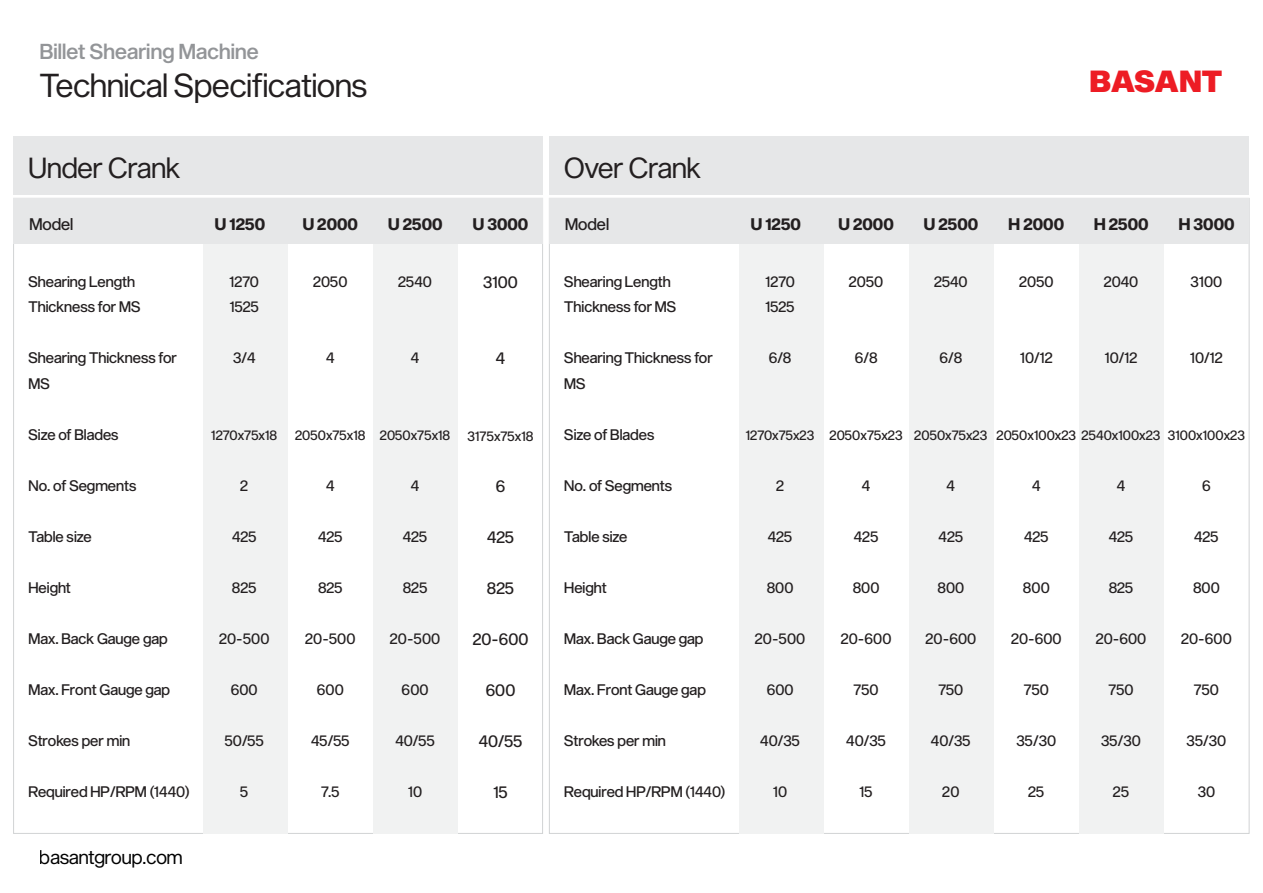
<style>
.page{position:relative;width:1263px;height:893px;background:#fff}
.page>*{position:absolute;margin:0;border:0;box-sizing:border-box;transform-origin:0 0}
.t1{font:32.55px "Sequel Sans Book Disp";color:#231f20}
.t2{font:30px "Sequel Sans Black Body";letter-spacing:-.04em;color:#ed1c24}
.t3{font:28.5px "Sequel Sans Book Disp";color:#231f20}
.t4{font:21.3px "Sequel Sans Medium Disp";letter-spacing:.005em;color:#939598}
.t5{font:19.2px "Sequel Sans Book Disp";color:#000}
.t6{font:16.5px "Sequel Sans Bold Disp";color:#231f20}
.t7{font:16.5px "Sequel Sans Roman Disp";color:#231f20}
.t8{font:15px/25.5px "Sequel Sans Roman Disp";color:#231f20}
.t9{font:13.5px "Sequel Sans Roman Disp";color:#231f20}
</style>
<div class="page">
<div style="left:14px;top:136px;width:529px;height:59px;background:#e6e7e8"></div>
<div style="left:203px;top:244px;width:85px;height:589px;background:#f1f2f2"></div>
<div style="left:373px;top:244px;width:85px;height:589px;background:#f1f2f2"></div>
<div style="left:14px;top:198px;width:529px;height:46px;background:#e6e7e8"></div>
<div style="left:549px;top:136px;width:700px;height:59px;background:#e6e7e8"></div>
<div style="left:739px;top:244px;width:85px;height:589px;background:#f1f2f2"></div>
<div style="left:909px;top:244px;width:84px;height:589px;background:#f1f2f2"></div>
<div style="left:549px;top:198px;width:700px;height:46px;background:#e6e7e8"></div>
<div style="left:1079px;top:244px;width:85px;height:589px;background:#f1f2f2"></div>
<h3 class="t4" style="left:40px;top:36px;width:220px">Billet Shearing Machine</h3>
<h1 class="t1" style="left:40px;top:63px;width:329px">Technical Specifications</h1>
<h2 class="t2" style="left:1089px;top:59px;width:135px">BASANT</h2>
<h3 class="t3" style="left:28px;top:148px;width:153px">Under Crank</h3>
<p class="t7" style="left:29px;top:213px;width:46px">Model</p>
<p class="t6" style="left:215px;top:213px;width:52px">U 1250</p>
<p class="t6" style="left:303px;top:213px;width:57px">U 2000</p>
<p class="t6" style="left:388px;top:213px;width:56px">U 2500</p>
<p class="t6" style="left:473px;top:213px;width:57px">U 3000</p>
<h3 class="t3" style="left:564px;top:148px;width:138px">Over Crank</h3>
<p class="t7" style="left:565px;top:213px;width:46px">Model</p>
<p class="t6" style="left:751px;top:213px;width:52px">U 1250</p>
<p class="t6" style="left:838px;top:213px;width:57px">U 2000</p>
<p class="t6" style="left:924px;top:213px;width:56px">U 2500</p>
<p class="t6" style="left:1009px;top:213px;width:57px">H 2000</p>
<p class="t6" style="left:1094px;top:213px;width:56px">H 2500</p>
<p class="t6" style="left:1179px;top:213px;width:57px">H 3000</p>
<p class="t8" style="left:28px;top:269px;width:113px">Shearing Length<br>Thickness for MS</p>
<p class="t8" style="left:28px;top:346px;width:150px">Shearing Thickness for<br>MS</p>
<p class="t8" style="left:28px;top:422px;width:92px">Size of Blades</p>
<p class="t8" style="left:28px;top:473px;width:109px">No. of Segments</p>
<p class="t8" style="left:28px;top:524px;width:65px">Table size</p>
<p class="t8" style="left:28px;top:575px;width:44px">Height</p>
<p class="t8" style="left:28px;top:626px;width:141px">Max. Back Gauge gap</p>
<p class="t8" style="left:28px;top:677px;width:143px">Max. Front Gauge gap</p>
<p class="t8" style="left:28px;top:728px;width:103px">Strokes per min</p>
<p class="t8" style="left:28px;top:779px;width:163px">Required HP/RPM (1440)</p>
<p class="t8" style="left:230px;top:269px;width:31px">1270<br>1525</p>
<p class="t8" style="left:233px;top:346px;width:24px">3/4</p>
<p class="t8" style="left:313px;top:269px;width:36px">2050</p>
<p class="t8" style="left:326px;top:346px;width:10px">4</p>
<p class="t8" style="left:398px;top:269px;width:35px">2540</p>
<p class="t8" style="left:411px;top:346px;width:10px">4</p>
<p class="t7" style="left:483px;top:270px;width:36px">3100</p>
<p class="t7" style="left:496px;top:347px;width:11px">4</p>
<p class="t9" style="left:211px;top:425px;width:68px">1270x75x18</p>
<p class="t8" style="left:240px;top:473px;width:10px">2</p>
<p class="t8" style="left:232px;top:524px;width:26px">425</p>
<p class="t8" style="left:232px;top:575px;width:26px">825</p>
<p class="t8" style="left:219px;top:626px;width:52px">20-500</p>
<p class="t8" style="left:231px;top:677px;width:28px">600</p>
<p class="t8" style="left:225px;top:728px;width:41px">50/55</p>
<p class="t8" style="left:240px;top:779px;width:10px">5</p>
<p class="t9" style="left:295px;top:425px;width:72px">2050x75x18</p>
<p class="t9" style="left:380px;top:425px;width:72px">2050x75x18</p>
<p class="t8" style="left:326px;top:473px;width:10px">4</p>
<p class="t8" style="left:411px;top:473px;width:10px">4</p>
<p class="t8" style="left:318px;top:524px;width:26px">425</p>
<p class="t8" style="left:403px;top:524px;width:26px">425</p>
<p class="t8" style="left:318px;top:575px;width:26px">825</p>
<p class="t8" style="left:403px;top:575px;width:26px">825</p>
<p class="t8" style="left:305px;top:626px;width:52px">20-500</p>
<p class="t8" style="left:390px;top:626px;width:52px">20-500</p>
<p class="t8" style="left:317px;top:677px;width:28px">600</p>
<p class="t8" style="left:402px;top:677px;width:28px">600</p>
<p class="t8" style="left:311px;top:728px;width:40px">45/55</p>
<p class="t8" style="left:395px;top:728px;width:41px">40/55</p>
<p class="t8" style="left:321px;top:779px;width:20px">7.5</p>
<p class="t8" style="left:408px;top:779px;width:16px">10</p>
<p class="t9" style="left:468px;top:426px;width:68px">3175x75x18</p>
<p class="t7" style="left:496px;top:474px;width:11px">6</p>
<p class="t7" style="left:487px;top:525px;width:29px">425</p>
<p class="t7" style="left:487px;top:576px;width:29px">825</p>
<p class="t7" style="left:473px;top:627px;width:57px">20-600</p>
<p class="t7" style="left:486px;top:678px;width:31px">600</p>
<p class="t7" style="left:479px;top:729px;width:45px">40/55</p>
<p class="t7" style="left:493px;top:780px;width:16px">15</p>
<p class="t8" style="left:564px;top:269px;width:113px">Shearing Length<br>Thickness for MS</p>
<p class="t8" style="left:564px;top:346px;width:150px">Shearing Thickness for<br>MS</p>
<p class="t8" style="left:564px;top:422px;width:92px">Size of Blades</p>
<p class="t8" style="left:564px;top:473px;width:109px">No. of Segments</p>
<p class="t8" style="left:564px;top:524px;width:65px">Table size</p>
<p class="t8" style="left:564px;top:575px;width:44px">Height</p>
<p class="t8" style="left:564px;top:626px;width:141px">Max. Back Gauge gap</p>
<p class="t8" style="left:564px;top:677px;width:143px">Max. Front Gauge gap</p>
<p class="t8" style="left:564px;top:728px;width:103px">Strokes per min</p>
<p class="t8" style="left:564px;top:779px;width:163px">Required HP/RPM (1440)</p>
<p class="t8" style="left:765px;top:269px;width:31px">1270<br>1525</p>
<p class="t8" style="left:769px;top:346px;width:24px">6/8</p>
<p class="t8" style="left:849px;top:269px;width:36px">2050</p>
<p class="t8" style="left:855px;top:346px;width:24px">6/8</p>
<p class="t8" style="left:934px;top:269px;width:35px">2540</p>
<p class="t8" style="left:939px;top:346px;width:24px">6/8</p>
<p class="t8" style="left:1019px;top:269px;width:36px">2050</p>
<p class="t8" style="left:1020px;top:346px;width:34px">10/12</p>
<p class="t8" style="left:1104px;top:269px;width:36px">2040</p>
<p class="t8" style="left:1105px;top:346px;width:34px">10/12</p>
<p class="t8" style="left:1190px;top:269px;width:33px">3100</p>
<p class="t8" style="left:1190px;top:346px;width:34px">10/12</p>
<p class="t9" style="left:746px;top:425px;width:70px">1270x75x23</p>
<p class="t9" style="left:829px;top:425px;width:75px">2050x75x23</p>
<p class="t9" style="left:914px;top:425px;width:75px">2050x75x23</p>
<p class="t9" style="left:996px;top:425px;width:166px">2050x100x23 2540x100x23</p>
<p class="t9" style="left:1168px;top:425px;width:79px">3100x100x23</p>
<p class="t8" style="left:776px;top:473px;width:10px">2</p>
<p class="t8" style="left:862px;top:473px;width:10px">4</p>
<p class="t8" style="left:947px;top:473px;width:10px">4</p>
<p class="t8" style="left:1032px;top:473px;width:10px">4</p>
<p class="t8" style="left:1117px;top:473px;width:10px">4</p>
<p class="t8" style="left:1202px;top:473px;width:10px">6</p>
<p class="t8" style="left:768px;top:524px;width:26px">425</p>
<p class="t8" style="left:854px;top:524px;width:26px">425</p>
<p class="t8" style="left:938px;top:524px;width:26px">425</p>
<p class="t8" style="left:1024px;top:524px;width:26px">425</p>
<p class="t8" style="left:1109px;top:524px;width:26px">425</p>
<p class="t8" style="left:1194px;top:524px;width:26px">425</p>
<p class="t8" style="left:767px;top:575px;width:28px">800</p>
<p class="t8" style="left:853px;top:575px;width:28px">800</p>
<p class="t8" style="left:937px;top:575px;width:28px">800</p>
<p class="t8" style="left:1023px;top:575px;width:28px">800</p>
<p class="t8" style="left:1109px;top:575px;width:26px">825</p>
<p class="t8" style="left:1193px;top:575px;width:28px">800</p>
<p class="t8" style="left:755px;top:626px;width:52px">20-500</p>
<p class="t8" style="left:841px;top:626px;width:52px">20-600</p>
<p class="t8" style="left:925px;top:626px;width:52px">20-600</p>
<p class="t8" style="left:1011px;top:626px;width:52px">20-600</p>
<p class="t8" style="left:1096px;top:626px;width:52px">20-600</p>
<p class="t8" style="left:1181px;top:626px;width:52px">20-600</p>
<p class="t8" style="left:767px;top:677px;width:28px">600</p>
<p class="t8" style="left:853px;top:677px;width:27px">750</p>
<p class="t8" style="left:938px;top:677px;width:27px">750</p>
<p class="t8" style="left:1024px;top:677px;width:27px">750</p>
<p class="t8" style="left:1108px;top:677px;width:27px">750</p>
<p class="t8" style="left:1194px;top:677px;width:27px">750</p>
<p class="t8" style="left:760px;top:728px;width:41px">40/35</p>
<p class="t8" style="left:846px;top:728px;width:41px">40/35</p>
<p class="t8" style="left:931px;top:728px;width:41px">40/35</p>
<p class="t8" style="left:1016px;top:728px;width:41px">35/30</p>
<p class="t8" style="left:1101px;top:728px;width:41px">35/30</p>
<p class="t8" style="left:1186px;top:728px;width:41px">35/30</p>
<p class="t8" style="left:773px;top:779px;width:16px">10</p>
<p class="t8" style="left:859px;top:779px;width:15px">15</p>
<p class="t8" style="left:942px;top:779px;width:19px">20</p>
<p class="t8" style="left:1028px;top:779px;width:18px">25</p>
<p class="t8" style="left:1113px;top:779px;width:18px">25</p>
<p class="t8" style="left:1198px;top:779px;width:19px">30</p>
<p class="t5" style="left:40px;top:843px;width:144px">basantgroup.com</p>
</div>
